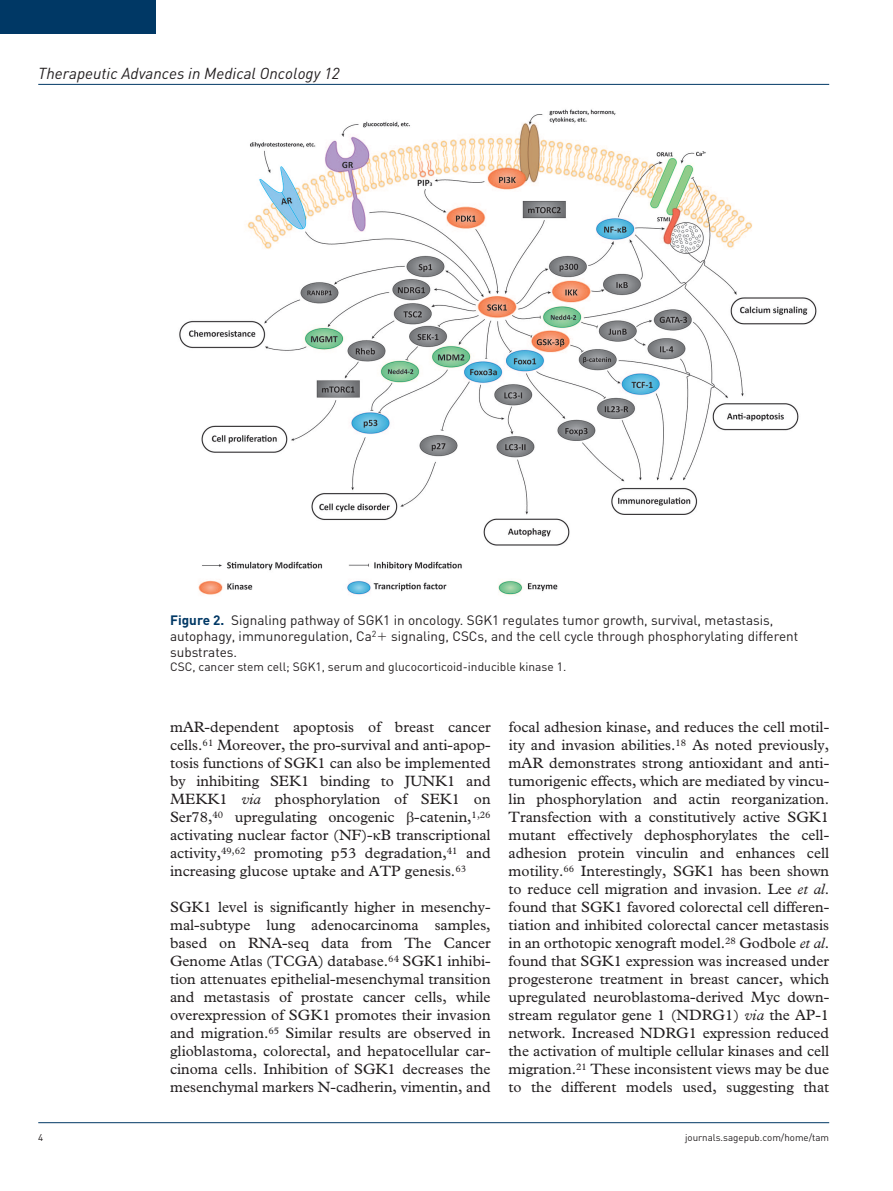
<style>
.page{position:relative;width:893px;height:1191px;background:#fff}
.page>*{position:absolute;margin:0;border:0;box-sizing:border-box;transform-origin:0 0}
.t1{font:italic 15.75px "DIN";color:#231f20}
.t2{font:15px/18px "Plantin Std";color:#231f20;text-align:justify}
.t3{font:13.5px/15.8px "DIN";color:#231f20}
.t4{font:12px "DIN";color:#231f20}
.t5{font:9.75px "DIN";color:#231f20}
.s1{font-weight:700;color:#003865}
.s2{font-style:italic}
</style>
<div class="page">
<hr style="left:38px;top:84px;width:791px;height:1px;background:#003865">
<hr style="left:38px;top:1122px;width:791px;height:1px;background:#003865">
<div style="left:0;top:0;width:155px;height:34px;background:#003865"></div>
<img style="left:179px;top:109px;width:638px;height:486px">
<p class="t1" style="left:38px;top:63px;width:303px">Therapeutic Advances in Medical Oncology 12</p>
<p class="t3" style="left:170px;top:612px;width:630px"><span class="s1">Figure 2.</span> Signaling pathway of SGK1 in oncology. SGK1 regulates tumor growth, survival, metastasis, autophagy, immunoregulation, Ca<sup>2</sup> signaling, CSCs, and the cell cycle through phosphorylating different substrates.</p>
<p class="t4" style="left:170px;top:659px;width:398px">CSC, cancer stem cell; SGK1, serum and glucocorticoid-inducible kinase 1.</p>
<p class="t2" style="left:170px;top:718px;width:322px">mAR-dependent apoptosis of breast cancer cells.<sup>61</sup> Moreover, the pro-survival and anti-apop&shy;tosis functions of SGK1 can also be implemented by inhibiting SEK1 binding to JUNK1 and MEKK1 <span class="s2">via</span> phosphorylation of SEK1 on Ser78,<sup>40</sup> upregulating oncogenic</p>
<p class="t2" style="left:170px;top:808px;width:322px;text-indent:244px">-catenin,<sup>1,26 </sup>activating nuclear factor (NF)- B transcriptional activity,<sup>49,62</sup> promoting p53 degradation,<sup>41</sup> and increasing glucose uptake and ATP genesis.<sup>63</sup></p>
<p class="t2" style="left:170px;top:898px;width:322px">SGK1 level is significantly higher in mesenchy&shy;mal-subtype lung adenocarcinoma samples, based on RNA-seq data from The Cancer Genome Atlas (TCGA) database.<sup>64</sup> SGK1 inhibi&shy;tion attenuates epithelial-mesenchymal transition and metastasis of prostate cancer cells, while overexpression of SGK1 promotes their invasion and migration.<sup>65</sup> Similar results are observed in glioblastoma, colorectal, and hepatocellular car&shy;cinoma cells. Inhibition of SGK1 decreases the mesenchymal markers N-cadherin, vimentin, and</p>
<p class="t2" style="left:509px;top:718px;width:322px">focal adhesion kinase, and reduces the cell motil&shy;ity and invasion abilities.<sup>18</sup> As noted previously, mAR demonstrates strong antioxidant and anti&shy;tumorigenic effects, which are mediated by vincu&shy;lin phosphorylation and actin reorganization.<br>Transfection with a constitutively active SGK1 mutant effectively dephosphorylates the cell&shy;adhesion protein vinculin and enhances cell motility.<sup>66</sup> Interestingly, SGK1 has been shown to reduce cell migration and invasion. Lee <span class="s2">et al</span>. found that SGK1 favored colorectal cell differen&shy;tiation and inhibited colorectal cancer metastasis in an orthotopic xenograft model.<sup>28</sup> Godbole <span class="s2">et al</span>. found that SGK1 expression was increased under progesterone treatment in breast cancer, which upregulated neuroblastoma-derived Myc down&shy;stream regulator gene 1 (NDRG1) <span class="s2">via</span> the AP-1 network. Increased NDRG1 expression reduced the activation of multiple cellular kinases and cell migration.<sup>21</sup> These inconsistent views may be due to the different models used, suggesting that</p>
<p class="t5" style="left:38px;top:1131px;width:7px">4</p>
<p class="t5" style="left:685px;top:1131px;width:146px">journals.sagepub.com/home/tam</p>
</div>
